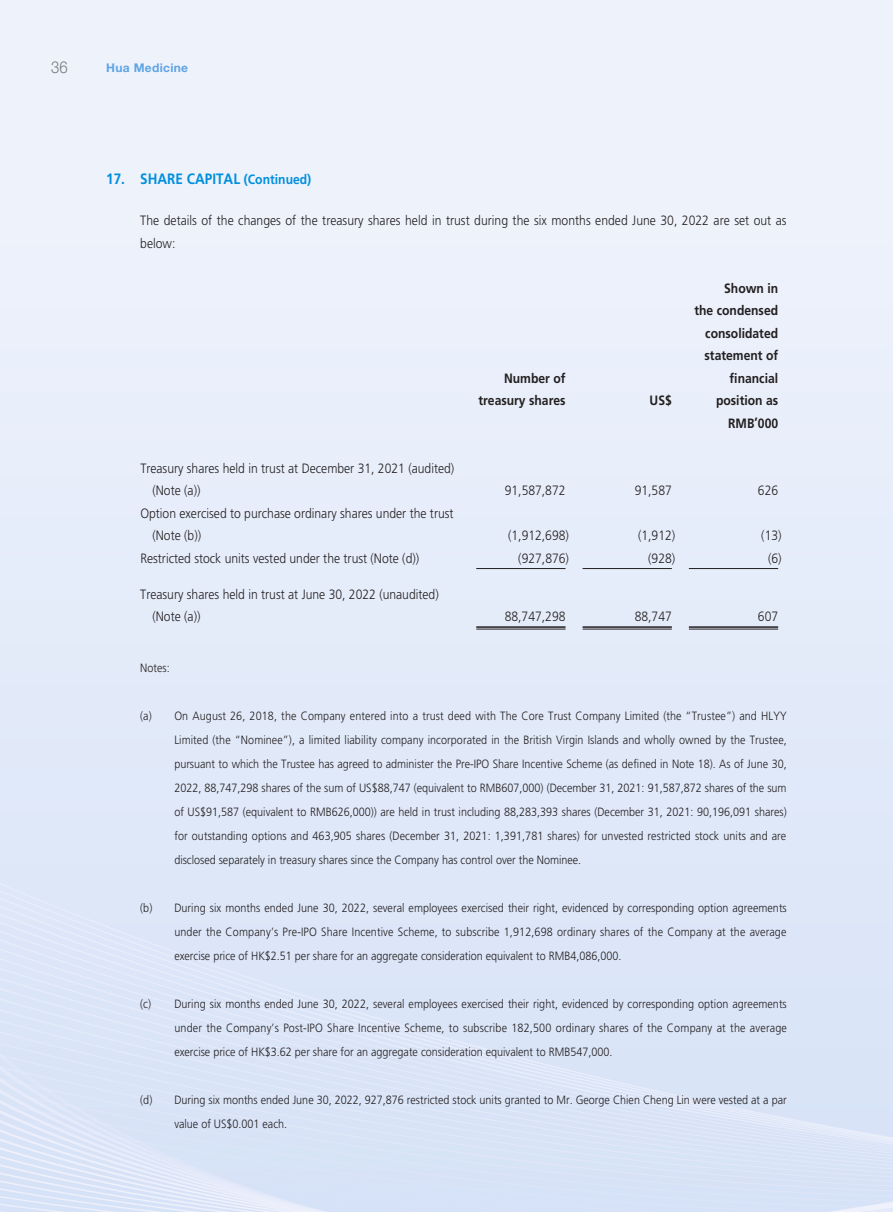
<style>
.page{position:relative;width:893px;height:1212px;background:#fff}
.page>*{position:absolute;margin:0;border:0;box-sizing:border-box;transform-origin:0 0}
.t1{font:300 16.5px "Helvetica Neue LT Std";color:#76787b;scale:.9 1}
.t2{font:700 15px "Frutiger LT Std";color:#008fde;scale:.9 1}
.t3{font:300 13.5px/22.5px "Frutiger LT Std";color:#231f20;scale:.9 1}
.t4{font:700 13.5px/22.5px "Frutiger LT Std";color:#231f20;text-align:right;scale:.9 1}
.t5{font:300 12px/24px "Frutiger LT Std";color:#231f20;text-align:justify;scale:.9 1}
.t6{font:700 12px "Helvetica Neue LT Std";letter-spacing:.025em;color:#5ea4e5}
.s1{font-size:13.5px}
</style>
<div class="page">
<hr style="left:476px;top:568px;width:90px;height:1px;background:#231f20">
<hr style="left:583px;top:568px;width:89px;height:1px;background:#231f20">
<hr style="left:689px;top:568px;width:89px;height:1px;background:#231f20">
<hr style="left:476px;top:626px;width:90px;height:2px;background:#231f20">
<hr style="left:476px;top:629px;width:90px;height:1px;background:#231f20">
<hr style="left:583px;top:626px;width:89px;height:2px;background:#231f20">
<hr style="left:583px;top:629px;width:89px;height:1px;background:#231f20">
<hr style="left:689px;top:626px;width:89px;height:2px;background:#231f20">
<hr style="left:689px;top:629px;width:89px;height:1px;background:#231f20">
<h1 class="t1" style="left:51px;top:57px;width:20px">36</h1>
<p class="t6" style="left:106px;top:61px;width:83px">Hua Medicine</p>
<p class="t2" style="left:106px;top:169px;width:229px">17. SHARE CAPITAL <span class="s1">(Continued)</span></p>
<p class="t3" style="left:140px;top:209px;width:720px">The details of the changes of the treasury shares held in trust during the six months ended June 30, 2022 are set out as below:</p>
<p class="t3" style="left:152px;top:457px;width:337px;text-indent:-12px">Treasury shares held in trust at December 31, 2021 (audited) (Note (a))</p>
<p class="t3" style="left:152px;top:502px;width:336px;text-indent:-12px">Option exercised to purchase ordinary shares under the trust (Note (b))</p>
<p class="t4" style="left:478px;top:367px;width:98px">Number of treasury shares</p>
<p class="t4" style="left:650px;top:389px;width:26px">US$</p>
<p class="t4" style="left:694px;top:277px;width:95px">Shown in<br>the condensed consolidated statement of financial position as<br>RMB’000</p>
<p class="t3" style="left:505px;top:479px;width:69px">91,587,872</p>
<p class="t3" style="left:635px;top:479px;width:43px">91,587</p>
<p class="t3" style="left:758px;top:479px;width:24px">626</p>
<p class="t3" style="left:508px;top:524px;width:69px">(1,912,698)</p>
<p class="t3" style="left:638px;top:524px;width:43px">(1,912)</p>
<p class="t3" style="left:761px;top:524px;width:24px">(13)</p>
<p class="t3" style="left:140px;top:547px;width:311px">Restricted stock units vested under the trust (Note (d))</p>
<p class="t3" style="left:518px;top:547px;width:58px">(927,876)</p>
<p class="t3" style="left:648px;top:547px;width:32px">(928)</p>
<p class="t3" style="left:768px;top:547px;width:17px">(6)</p>
<p class="t3" style="left:152px;top:583px;width:320px;text-indent:-12px">Treasury shares held in trust at June 30, 2022 (unaudited) (Note (a))</p>
<p class="t3" style="left:505px;top:605px;width:69px">88,747,298</p>
<p class="t3" style="left:635px;top:605px;width:43px">88,747</p>
<p class="t3" style="left:758px;top:605px;width:24px">607</p>
<p class="t5" style="left:140px;top:656px;width:34px">Notes:</p>
<p class="t5" style="left:174px;top:704px;width:682px;text-indent:-34px">(a) On August 26, 2018, the Company entered into a trust deed with The Core Trust Company Limited (the “Trustee”) and HLYY Limited (the “Nominee”), a limited liability company incorporated in the British Virgin Islands and wholly owned by the Trustee, pursuant to which the Trustee has agreed to administer the Pre-IPO Share Incentive Scheme (as defined in Note 18). As of June 30, 2022, 88,747,298 shares of the sum of US$88,747 (equivalent to RMB607,000) (December 31, 2021: 91,587,872 shares of the sum of US$91,587 (equivalent to RMB626,000)) are held in trust including 88,283,393 shares (December 31, 2021: 90,196,091 shares) for outstanding options and 463,905 shares (December 31, 2021: 1,391,781 shares) for unvested restricted stock units and are disclosed separately in treasury shares since the Company has control over the Nominee.</p>
<p class="t5" style="left:174px;top:896px;width:682px;text-indent:-34px">(b) During six months ended June 30, 2022, several employees exercised their right, evidenced by corresponding option agreements under the Company’s Pre-IPO Share Incentive Scheme, to subscribe 1,912,698 ordinary shares of the Company at the average exercise price of HK$2.51 per share for an aggregate consideration equivalent to RMB4,086,000.</p>
<p class="t5" style="left:174px;top:992px;width:682px;text-indent:-34px">(c) During six months ended June 30, 2022, several employees exercised their right, evidenced by corresponding option agreements under the Company’s Post-IPO Share Incentive Scheme, to subscribe 182,500 ordinary shares of the Company at the average exercise price of HK$3.62 per share for an aggregate consideration equivalent to RMB547,000.</p>
<p class="t5" style="left:174px;top:1088px;width:682px;text-indent:-34px">(d) During six months ended June 30, 2022, 927,876 restricted stock units granted to Mr. George Chien Cheng Lin were vested at a par value of US$0.001 each.</p>
</div>
